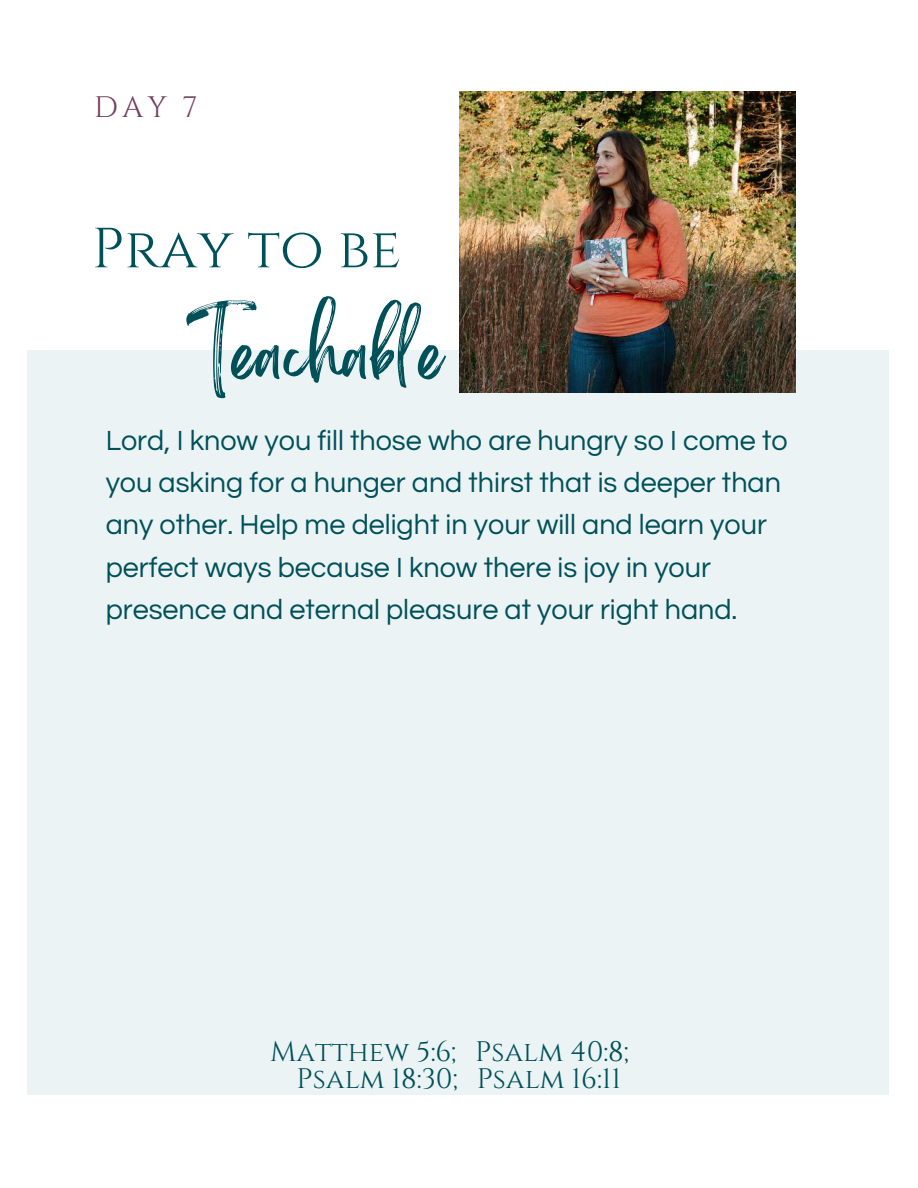
<style>
.page{position:relative;width:918px;height:1188px;background:#fff}
.page>*{position:absolute;margin:0;border:0;box-sizing:border-box;transform-origin:0 0}
.t1{font:63.45px "Brightwall";color:#005059}
.t2{font:56.4px "Cinzel";color:#005059}
.t3{font:29.55px "Cinzel";color:#723e5f}
.t4{font:28.8px/42.3px "Questrial";color:#005059}
.t5{font:28.2px/27.5px "Cinzel";color:#005059;text-align:center}
</style>
<div class="page">
<div style="left:28px;top:350px;width:861px;height:745px;background:#ebf3f4"></div>
<img style="left:459px;top:92px;width:336px;height:300px">
<p class="t3" style="left:94px;top:90px;width:105px">DAY 7</p>
<h2 class="t2" style="left:92px;top:216px;width:311px">Pray to be</h2>
<h1 class="t1" style="left:186px;top:331px;width:258px">Teachable</h1>
<p class="t4" style="left:106px;top:420px;width:683px">Lord, I know you fill those who are hungry so I come to you asking for a hunger and thirst that is deeper than any other. Help me delight in your will and learn your perfect ways because I know there is joy in your presence and eternal pleasure at your right hand.</p>
<p class="t5" style="left:270px;top:1037px;width:372px">Matthew 5:6; Psalm 40:8;<br>Psalm 18:30; Psalm 16:11</p>
</div>
